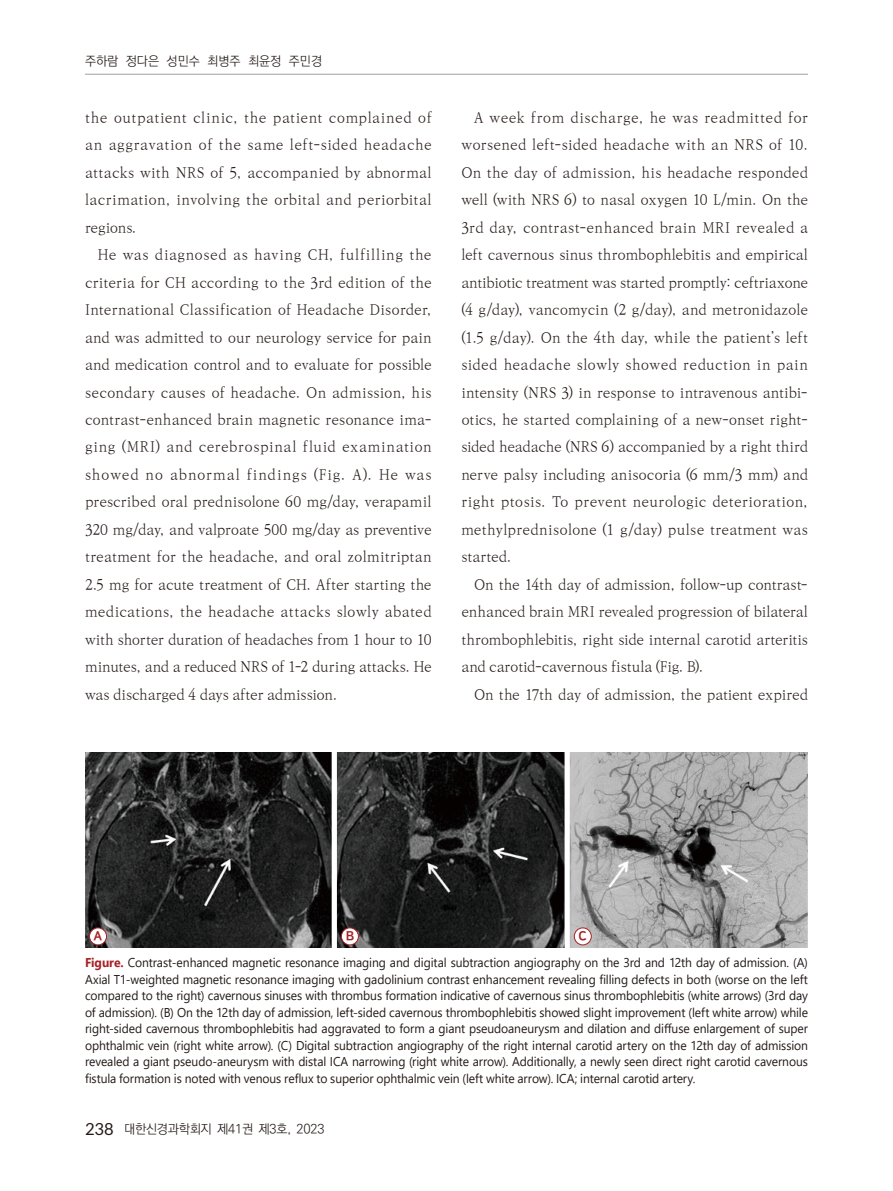
<style>
.page{position:relative;width:893px;height:1191px;background:#fff}
.page>*{position:absolute;margin:0;border:0;box-sizing:border-box;transform-origin:0 0}
.본문-text{font:300 14.25px/27.5px "Ko Pub World Batang";letter-spacing:.005em;color:#231916;text-align:justify}
.표그림-타이틀{font:12.75px/16.5px "Segoe UI";letter-spacing:-.01em;color:#231916;text-align:justify;scale:.95 1}
.t1{font:300 12.75px "Ko Pub World Dotum";letter-spacing:-.015em;color:#231916}
.fig_table{font:12.75px "Nanum Square OTF ac EB";color:#a72227}
.s1{font-weight:700;color:#a72227}
.s2{font-family:"Lato";font-weight:400;font-size:16.65px}
</style>
<div class="page">
<hr style="left:85px;top:74px;width:723px;height:1px;background:#a0a0a1">
<img style="left:85px;top:752px;width:723px;height:195px">
<div style="left:332px;top:751px;width:5px;height:198px;background:#fff"></div>
<div style="left:565px;top:751px;width:5px;height:198px;background:#fff"></div>
<div style="left:574px;top:928px;width:17px;height:17px;background:#fff;border-radius:50%"></div>
<div style="left:574px;top:927px;width:17px;height:18px;border:1px solid #a72227;border-radius:50%"></div>
<div style="left:341px;top:928px;width:17px;height:17px;background:#fff;border-radius:50%"></div>
<div style="left:341px;top:927px;width:18px;height:18px;border:1px solid #a72227;border-radius:50%"></div>
<div style="left:90px;top:928px;width:17px;height:17px;background:#fff;border-radius:50%"></div>
<div style="left:89px;top:927px;width:18px;height:18px;border:1px solid #a72227;border-radius:50%"></div>
<p class="t1" style="left:85px;top:52px;width:239px">주하람 정다은 성민수 최병주 최윤정 주민경</p>
<p class="본문-text" style="left:85px;top:104px;width:348px">the outpatient clinic, the patient complained of an aggravation of the same left-sided headache attacks with NRS of 5, accompanied by abnormal lacrimation, involving the orbital and periorbital regions.</p>
<p class="본문-text" style="left:85px;top:241px;width:348px;text-indent:13px">He was diagnosed as having CH, fulfilling the criteria for CH according to the 3rd edition of the International Classification of Headache Disorder, and was admitted to our neurology service for pain and medication control and to evaluate for possible secondary causes of headache. On admission, his contrast-enhanced brain magnetic resonance ima&shy;ging (MRI) and cerebrospinal fluid examination showed no abnormal findings (Fig. A). He was prescribed oral prednisolone 60 mg/day, verapamil 320 mg/day, and valproate 500 mg/day as preventive treatment for the headache, and oral zolmitriptan 2.5 mg for acute treatment of CH. After starting the medications, the headache attacks slowly abated with shorter duration of headaches from 1 hour to 10 minutes, and a reduced NRS of 1-2 during attacks. He was discharged 4 days after admission.</p>
<p class="본문-text" style="left:461px;top:104px;width:348px;text-indent:13px">A week from discharge, he was readmitted for worsened left-sided headache with an NRS of 10.<br>On the day of admission, his headache responded well (with NRS 6) to nasal oxygen 10 L/min. On the 3rd day, contrast-enhanced brain MRI revealed a left cavernous sinus thrombophlebitis and empirical antibiotic treatment was started promptly: ceftriaxone (4 g/day), vancomycin (2 g/day), and metronidazole (1.5 g/day). On the 4th day, while the patient’s left sided headache slowly showed reduction in pain intensity (NRS 3) in response to intravenous antibi&shy;otics, he started complaining of a new-onset right&shy;sided headache (NRS 6) accompanied by a right third nerve palsy including anisocoria (6 mm/3 mm) and right ptosis. To prevent neurologic deterioration, methylprednisolone (1 g/day) pulse treatment was started.</p>
<p class="본문-text" style="left:461px;top:571px;width:348px;text-indent:13px">On the 14th day of admission, follow-up contrast&shy;enhanced brain MRI revealed progression of bilateral thrombophlebitis, right side internal carotid arteritis and carotid-cavernous fistula (Fig. B).</p>
<p class="본문-text" style="left:474px;top:680px;width:335px">On the 17th day of admission, the patient expired</p>
<p class="fig_table" style="left:94px;top:929px;width:10px">A</p>
<p class="fig_table" style="left:346px;top:929px;width:10px">B</p>
<p class="fig_table" style="left:579px;top:929px;width:10px">C</p>
<p class="표그림-타이틀" style="left:85px;top:953px;width:762px"><span class="s1">Figure.</span> Contrast-enhanced magnetic resonance imaging and digital subtraction angiography on the 3rd and 12th day of admission. (A)<br>Axial T1-weighted magnetic resonance imaging with gadolinium contrast enhancement revealing filling defects in both (worse on the left compared to the right) cavernous sinuses with thrombus formation indicative of cavernous sinus thrombophlebitis (white arrows) (3rd day of admission). (B) On the 12th day of admission, left-sided cavernous thrombophlebitis showed slight improvement (left white arrow) while right-sided cavernous thrombophlebitis had aggravated to form a giant pseudoaneurysm and dilation and diffuse enlargement of super ophthalmic vein (right white arrow). (C) Digital subtraction angiography of the right internal carotid artery on the 12th day of admission revealed a giant pseudo-aneurysm with distal ICA narrowing (right white arrow). Additionally, a newly seen direct right carotid cavernous fistula formation is noted with venous reflux to superior ophthalmic vein (left white arrow). ICA; internal carotid artery.</p>
<p class="t1" style="left:85px;top:1120px;width:241px"><span class="s2">238</span> 대한신경과학회지 제41권 제3호, 2023</p>
</div>
